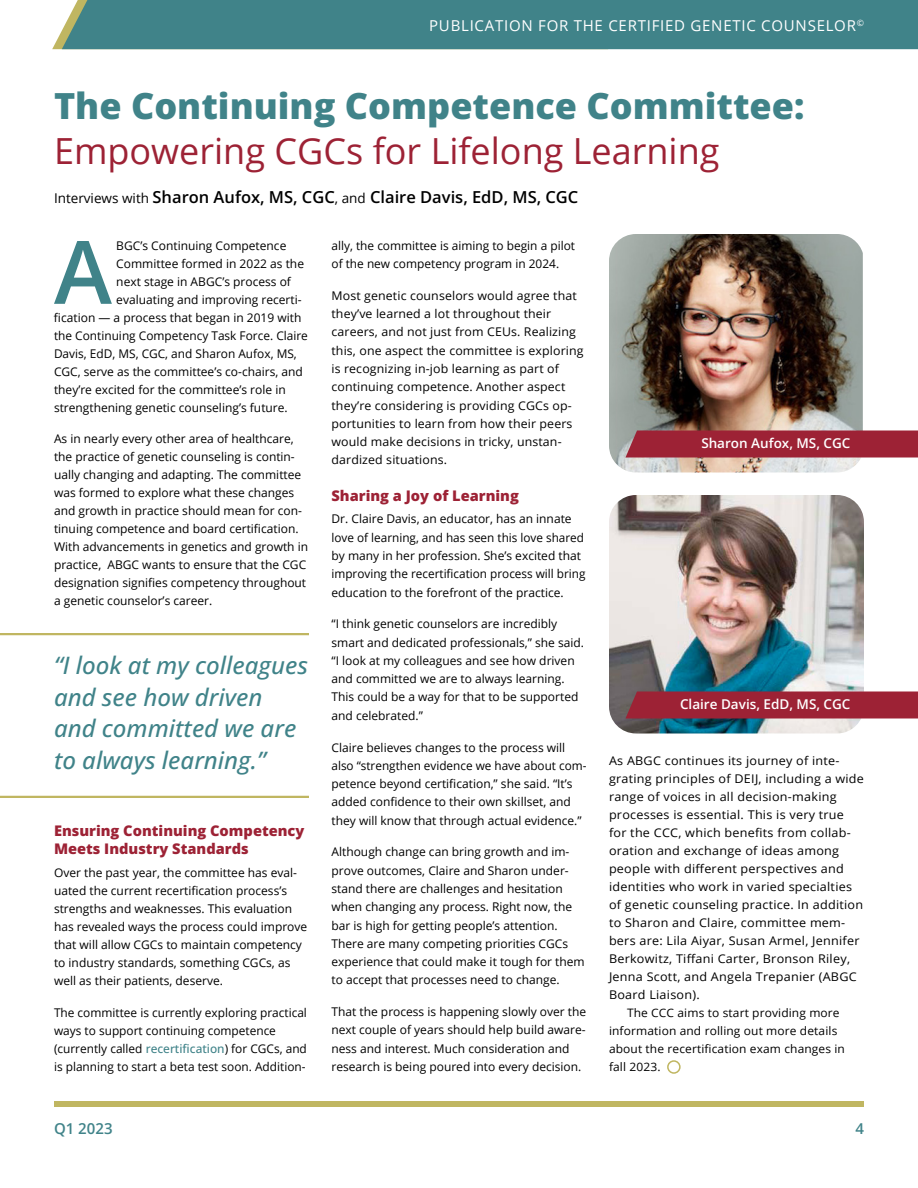
<style>
.page{position:relative;width:918px;height:1188px;background:#fff}
.page>*{position:absolute;margin:0;border:0;box-sizing:border-box;transform-origin:0 0}
.t1{font:600 87.6px "Open Sans";color:#408389}
.t2{font:800 36px "Open Sans";color:#408389}
.t3{font:36px "Open Sans";color:#9d2235}
.t4{font:italic 500 24px/31.5px "Open Sans";color:#408389}
.t5{font:600 16.5px "Open Sans";color:#000}
.t6{font:15px "Open Sans";letter-spacing:.05em;color:#fff}
.t7{font:600 15px "Open Sans";color:#408389}
.t8{font:800 14.7px/18.1px "Open Sans";color:#9d2235}
.t9{font:600 13.5px "Open Sans";color:#fff}
.t10{font:12px/18.3px "Open Sans";color:#000}
.t11{font:12px/18px "Open Sans";letter-spacing:.02em;color:#000;scale:1.05 1}
.t12{font:11.7px/18px "Open Sans";letter-spacing:.01em;color:#000}
.s1{font-weight:400;font-size:13.5px}
.s2{font-weight:500;color:#408389}
</style>
<div class="page">
<div style="left:54px;top:1101px;width:810px;height:6px;background:#c0b661"></div>
<div style="left:52px;top:0;width:866px;height:49px;background:#408389"></div>
<div style="left:667px;top:1060px;width:14px;height:14px;border:2px solid #c0b661;border-radius:50%"></div>
<img style="left:609px;top:234px;width:254px;height:238px">
<img style="left:609px;top:495px;width:255px;height:239px">
<div style="left:625px;top:431px;width:293px;height:27px;background:#9d2235"></div>
<div style="left:625px;top:691px;width:293px;height:27px;background:#9d2235"></div>
<hr style="left:0;top:633px;width:309px;height:2px;background:#c0b661">
<hr style="left:0;top:796px;width:309px;height:2px;background:#c0b661">
<p class="t6" style="left:429px;top:15px;width:436px">PUBLICATION FOR THE CERTIFIED GENETIC COUNSELOR<sup>©</sup></p>
<h2 class="t2" style="left:54px;top:82px;width:752px">The Continuing Competence Committee:</h2>
<h2 class="t3" style="left:54px;top:127px;width:667px">Empowering CGCs for Lifelong Learning</h2>
<h3 class="t5" style="left:54px;top:186px;width:526px"><span class="s1">Interviews with</span> Sharon Aufox, MS, CGC<span class="s1">, and</span> Claire Davis, EdD, MS, CGC</h3>
<h1 class="t1" style="left:54px;top:212px;width:59px">A</h1>
<p class="t10" style="left:116px;top:236px;width:172px">BGC’s Continuing Competence</p>
<p class="t10" style="left:116px;top:254px;width:189px">Committee formed in 2022 as the</p>
<p class="t10" style="left:116px;top:272px;width:176px">next stage in ABGC’s process of</p>
<p class="t10" style="left:116px;top:290px;width:187px">evaluating and improving recerti-</p>
<p class="t10" style="left:54px;top:308px;width:249px">fication — a process that began in 2019 with</p>
<p class="t10" style="left:54px;top:326px;width:255px">the Continuing Competency Task Force. Claire</p>
<p class="t10" style="left:54px;top:344px;width:244px">Davis, EdD, MS, CGC, and Sharon Aufox, MS,</p>
<p class="t10" style="left:54px;top:362px;width:250px">CGC, serve as the committee’s co-chairs, and</p>
<p class="t10" style="left:54px;top:380px;width:233px">they’re excited for the committee’s role in</p>
<p class="t10" style="left:54px;top:398px;width:235px">strengthening genetic counseling’s future.</p>
<p class="t10" style="left:54px;top:430px;width:256px">As in nearly every other area of healthcare, the practice of genetic counseling is contin&shy;ually changing and adapting. The committee was formed to explore what these changes and growth in practice should mean for con&shy;tinuing competence and board certification.<br>With advancements in genetics and growth in practice, ABGC wants to ensure that the CGC designation signifies competency throughout a genetic counselor’s career.</p>
<h3 class="t4" style="left:54px;top:649px;width:255px">“I look at my colleagues and see how driven and committed we are to always learning.”</h3>
<p class="t8" style="left:54px;top:821px;width:252px">Ensuring Continuing Competency<br>Meets Industry Standards</p>
<p class="t10" style="left:54px;top:863px;width:255px">Over the past year, the committee has eval&shy;uated the current recertification process’s strengths and weaknesses. This evaluation has revealed ways the process could improve that will allow CGCs to maintain competency to industry standards, something CGCs, as well as their patients, deserve.</p>
<p class="t10" style="left:54px;top:1003px;width:254px">The committee is currently exploring practical ways to support continuing competence (currently called <span class="s2">recertification</span>) for CGCs, and is planning to start a beta test soon. Addition-</p>
<p class="t10" style="left:332px;top:236px;width:245px">ally, the committee is aiming to begin a pilot of the new competency program in 2024.</p>
<p class="t10" style="left:332px;top:286px;width:254px">Most genetic counselors would agree that they’ve learned a lot throughout their careers, and not just from CEUs. Realizing this, one aspect the committee is exploring is recognizing in-job learning as part of continuing competence. Another aspect they’re considering is providing CGCs op&shy;portunities to learn from how their peers would make decisions in tricky, unstan&shy;dardized situations.</p>
<p class="t8" style="left:332px;top:486px;width:189px">Sharing a Joy of Learning</p>
<p class="t10" style="left:332px;top:510px;width:256px">Dr. Claire Davis, an educator, has an innate love of learning, and has seen this love shared by many in her profession. She’s excited that improving the recertification process will bring education to the forefront of the practice.</p>
<p class="t10" style="left:332px;top:615px;width:254px">“I think genetic counselors are incredibly smart and dedicated professionals,” she said. “I look at my colleagues and see how driven and committed we are to always learning.<br>This could be a way for that to be supported and celebrated.”</p>
<p class="t10" style="left:332px;top:738px;width:257px">Claire believes changes to the process will also “strengthen evidence we have about com&shy;petence beyond certification,” she said. “It’s added confidence to their own skillset, and they will know that through actual evidence.”</p>
<p class="t10" style="left:332px;top:843px;width:255px">Although change can bring growth and im&shy;prove outcomes, Claire and Sharon under&shy;stand there are challenges and hesitation when changing any process. Right now, the bar is high for getting people’s attention.<br>There are many competing priorities CGCs experience that could make it tough for them to accept that processes need to change.</p>
<p class="t10" style="left:332px;top:1002px;width:256px">That the process is happening slowly over the next couple of years should help build aware&shy;ness and interest. Much consideration and research is being poured into every decision.</p>
<p class="t9" style="left:701px;top:434px;width:151px">Sharon Aufox, MS, CGC</p>
<p class="t9" style="left:680px;top:695px;width:172px">Claire Davis, EdD, MS, CGC</p>
<p class="t11" style="left:609px;top:751px;width:244px">As ABGC continues its journey of inte&shy;grating principles of DEIJ, including a wide range of voices in all decision-making processes is essential. This is very true for the CCC, which benefits from collab&shy;oration and exchange of ideas among people with different perspectives and identities who work in varied specialties of genetic counseling practice. In addition to Sharon and Claire, committee mem&shy;bers are: Lila Aiyar, Susan Armel, Jennifer Berkowitz, Tiffani Carter, Bronson Riley, Jenna Scott, and Angela Trepanier (ABGC Board Liaison).</p>
<p class="t12" style="left:609px;top:1003px;width:238px;text-indent:18px">The CCC aims to start providing more information and rolling out more details about the recertification exam changes in fall 2023.</p>
<p class="t7" style="left:54px;top:1118px;width:60px">Q1 2023</p>
<p class="t7" style="left:855px;top:1118px;width:10px">4</p>
</div>
